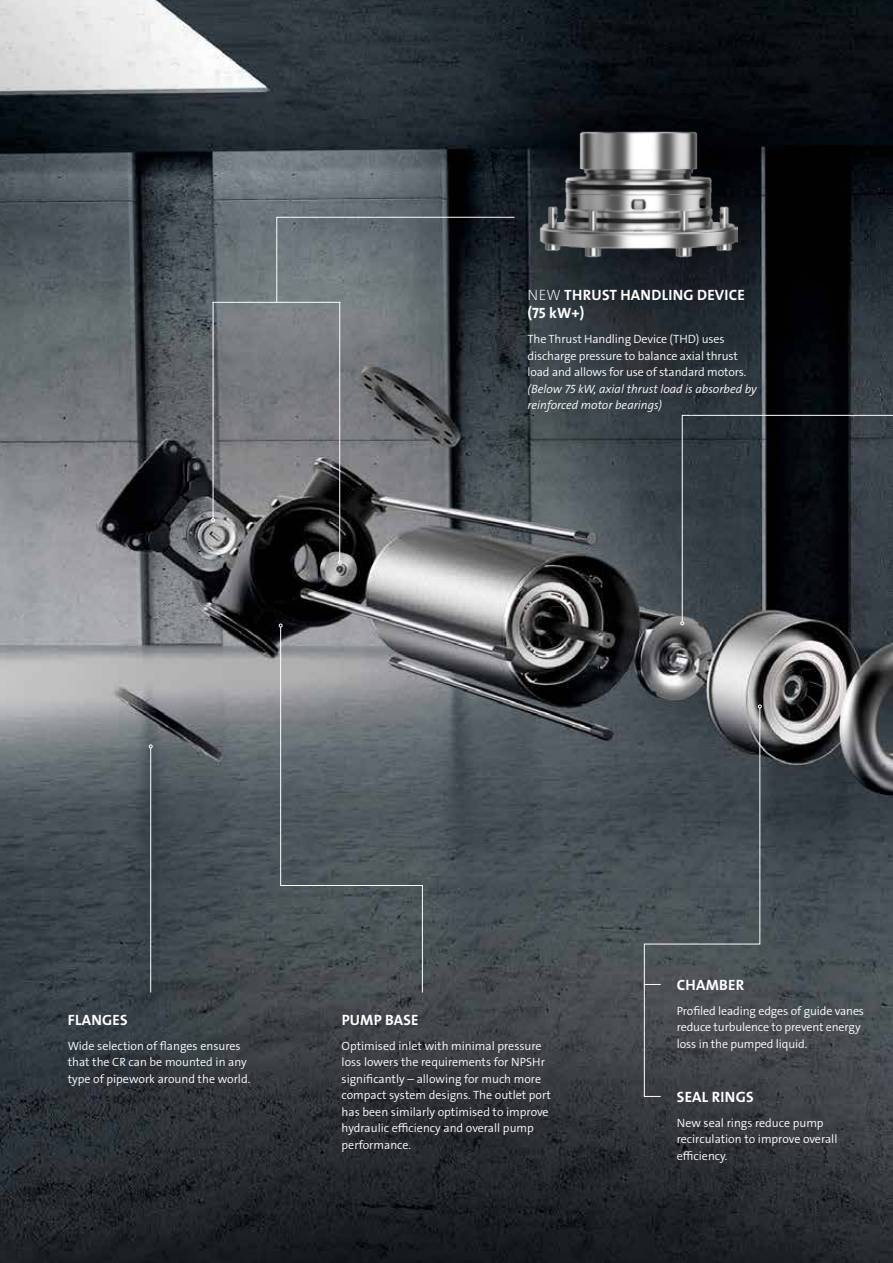
<style>
.page{position:relative;width:893px;height:1263px;background:#fff}
.page>*{position:absolute;margin:0;border:0;box-sizing:border-box;transform-origin:0 0}
.t1{font:15px/18px "Grundfos The Sans V2 OT 7 B";letter-spacing:.015em;color:#fff}
.t2{font:12px/16.5px "Grundfos The Sans V2 OT 4 SL";color:#fff}
.t3{font:12px/16.5px "Grundfos The Sans V2 OT 4 SL Italic";color:#fff}
.s1{font-family:"Grundfos The Sans V2 OT 2 XL"}
</style>
<div class="page">
<img style="left:0;top:0;width:893px;height:1263px">
<img style="left:540px;top:132px;width:198px;height:125px">
<svg style="left:644px;top:707px;width:117px;height:390px;background:#484f54"></svg>
<svg style="left:758px;top:705px;width:4px;height:3px"></svg>
<hr style="left:213px;top:302px;width:1px;height:216px;background:#fff">
<svg style="left:211px;top:518px;width:4px;height:4px"></svg>
<hr style="left:339px;top:302px;width:1px;height:259px;background:#fff">
<svg style="left:338px;top:561px;width:4px;height:3px"></svg>
<hr style="left:212px;top:302px;width:129px;height:1px;background:#fff">
<hr style="left:150px;top:748px;width:1px;height:244px;background:#fff">
<svg style="left:149px;top:744px;width:4px;height:4px"></svg>
<svg style="left:280px;top:626px;width:143px;height:367px;background:#62696d"></svg>
<svg style="left:279px;top:624px;width:4px;height:3px"></svg>
<svg style="left:276px;top:216px;width:239px;height:87px;background:#555d62"></svg>
<svg style="left:680px;top:415px;width:213px;height:210px;background:#272d32"></svg>
<svg style="left:644px;top:984px;width:17px;height:1px"></svg>
<p class="t1" style="left:527px;top:286px;width:219px"><span class="s1">NEW</span> THRUST HANDLING DEVICE (75 kW+)</p>
<p class="t2" style="left:527px;top:331px;width:220px">The Thrust Handling Device (THD) uses discharge pressure to balance axial thrust load and allows for use of standard motors.</p>
<p class="t3" style="left:527px;top:380px;width:231px">(Below 75 kW, axial thrust load is absorbed by reinforced motor bearings)</p>
<p class="t1" style="left:68px;top:1011px;width:61px">FLANGES</p>
<p class="t2" style="left:68px;top:1037px;width:184px">Wide selection of flanges ensures that the CR can be mounted in any type of pipework around the world.</p>
<p class="t1" style="left:342px;top:1011px;width:79px">PUMP BASE</p>
<p class="t2" style="left:342px;top:1037px;width:211px">Optimised inlet with minimal pressure loss lowers the requirements for NPSHr significantly – allowing for much more compact system designs. The outlet port has been similarly optimised to improve hydraulic efficiency and overall pump performance.</p>
<p class="t1" style="left:677px;top:975px;width:69px">CHAMBER</p>
<p class="t2" style="left:677px;top:1002px;width:189px">Profiled leading edges of guide vanes reduce turbulence to prevent energy loss in the pumped liquid.</p>
<p class="t1" style="left:677px;top:1087px;width:78px">SEAL RINGS</p>
<p class="t2" style="left:677px;top:1114px;width:162px">New seal rings reduce pump recirculation to improve overall efficiency.</p>
</div>
